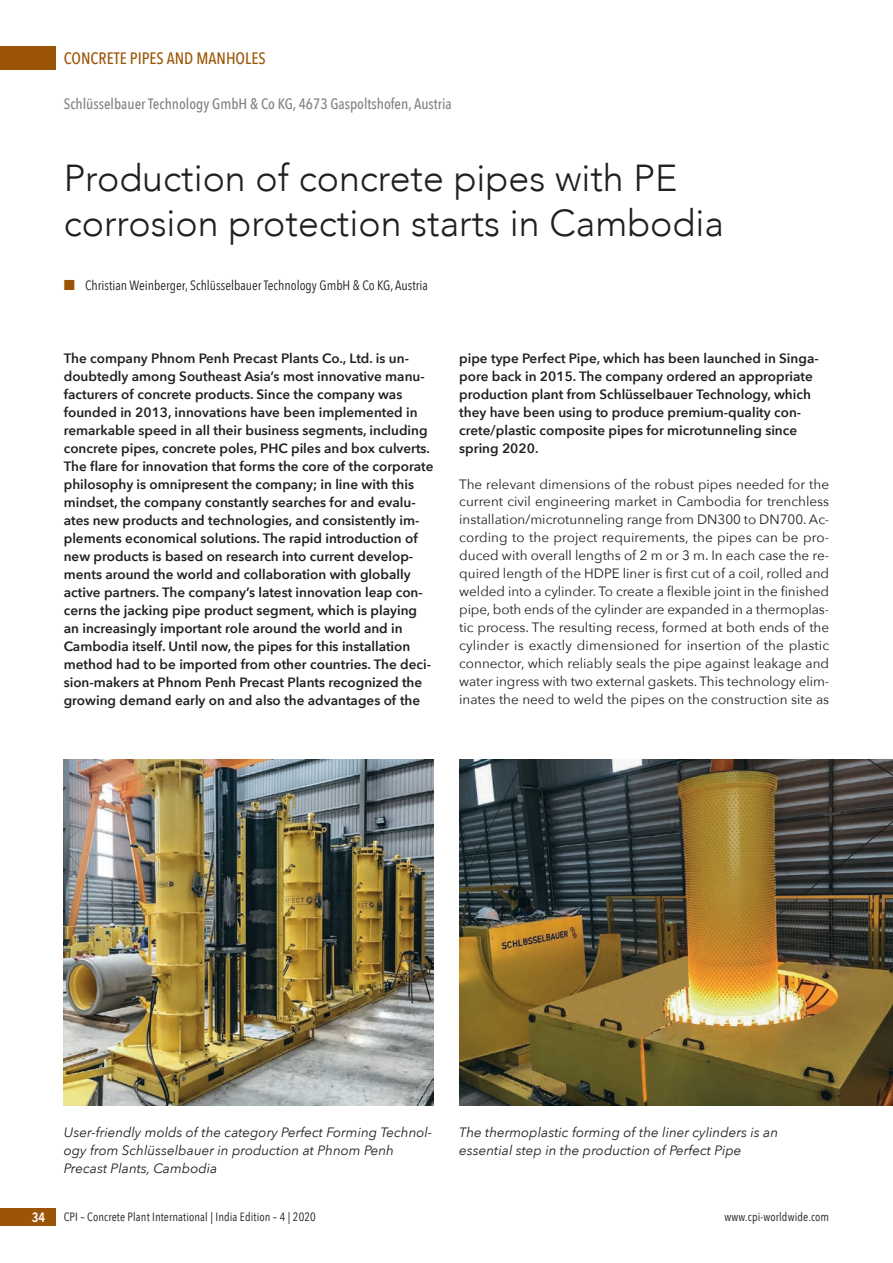
<style>
.page{position:relative;width:893px;height:1263px;background:#fff}
.page>*{position:absolute;margin:0;border:0;box-sizing:border-box;transform-origin:0 0}
.t1{font:300 37.5px/45px "Avenir";color:#231f20}
.t2{font:500 16.5px "Avenir Next Condensed";color:#9c5506}
.t3{font:500 15px "Avenir Next Condensed";color:#808285}
.t4{font:600 13.5px/18px "Avenir Next";color:#231f20}
.t5{font:13.5px/18px "Avenir Next";color:#231f20;text-align:justify}
.t6{font:italic 13.5px/18px "Avenir Next";color:#231f20}
.t7{font:13.5px "Avenir Next Condensed";color:#231f20}
.t8{font:600 13.5px "Avenir Next Condensed";color:#fff}
.t9{font:12px "Avenir Next Condensed";letter-spacing:.01em;color:#231f20}
.s1{font-family:"European Pi Three";color:#9c5506}
</style>
<div class="page">
<div style="left:0;top:47px;width:55px;height:23px;background:#9c5506"></div>
<div style="left:0;top:1208px;width:55px;height:18px;background:#9c5506"></div>
<img style="left:64px;top:759px;width:370px;height:346px">
<img style="left:459px;top:759px;width:434px;height:346px">
<p class="t2" style="left:64px;top:48px;width:203px">CONCRETE PIPES AND MANHOLES</p>
<p class="t3" style="left:64px;top:94px;width:390px">Schlüsselbauer Technology GmbH &amp; Co KG, 4673 Gaspoltshofen, Austria</p>
<h1 class="t1" style="left:64px;top:155px;width:662px">Production of concrete pipes with PE corrosion protection starts in Cambodia</h1>
<p class="t7" style="left:64px;top:274px;width:366px"><span class="s1">-</span> Christian Weinberger, Schlüsselbauer Technology GmbH &amp; Co KG, Austria</p>
<p class="t4" style="left:64px;top:349px;width:371px">The company Phnom Penh Precast Plants Co., Ltd. is un&shy;doubtedly among Southeast Asia’s most innovative manu&shy;facturers of concrete products. Since the company was founded in 2013, innovations have been implemented in remarkable speed in all their business segments, including concrete pipes, concrete poles, PHC piles and box culverts.<br>The flare for innovation that forms the core of the corporate philosophy is omnipresent the company; in line with this mindset, the company constantly searches for and evalu&shy;ates new products and technologies, and consistently im&shy;plements economical solutions. The rapid introduction of new products is based on research into current develop&shy;ments around the world and collaboration with globally active partners. The company’s latest innovation leap con&shy;cerns the jacking pipe product segment, which is playing an increasingly important role around the world and in Cambodia itself. Until now, the pipes for this installation method had to be imported from other countries. The deci&shy;sion-makers at Phnom Penh Precast Plants recognized the growing demand early on and also the advantages of the</p>
<p class="t4" style="left:459px;top:348px;width:361px">pipe type Perfect Pipe, which has been launched in Singa&shy;pore back in 2015. The company ordered an appropriate production plant from Schlüsselbauer Technology, which they have been using to produce premium-quality con&shy;crete/plastic composite pipes for microtunneling since spring 2020.</p>
<p class="t5" style="left:459px;top:474px;width:371px">The relevant dimensions of the robust pipes needed for the current civil engineering market in Cambodia for trenchless installation/microtunneling range from DN300 to DN700. Ac&shy;cording to the project requirements, the pipes can be pro&shy;duced with overall lengths of 2 m or 3 m. In each case the re&shy;quired length of the HDPE liner is first cut of a coil, rolled and welded into a cylinder. To create a flexible joint in the finished pipe, both ends of the cylinder are expanded in a thermoplas&shy;tic process. The resulting recess, formed at both ends of the cylinder is exactly dimensioned for insertion of the plastic connector, which reliably seals the pipe against leakage and water ingress with two external gaskets. This technology elim&shy;inates the need to weld the pipes on the construction site as</p>
<p class="t6" style="left:64px;top:1122px;width:370px">User-friendly molds of the category Perfect Forming Technol&shy;ogy from Schlüsselbauer in production at Phnom Penh<br>Precast Plants, Cambodia</p>
<p class="t6" style="left:459px;top:1122px;width:320px">The thermoplastic forming of the liner cylinders is an essential step in the production of Perfect Pipe</p>
<p class="t8" style="left:32px;top:1205px;width:15px">34</p>
<p class="t9" style="left:64px;top:1206px;width:254px">CPI – Concrete Plant International | India Edition – 4 | 2020</p>
<p class="t9" style="left:725px;top:1206px;width:106px">www.cpi-worldwide.com</p>
</div>
